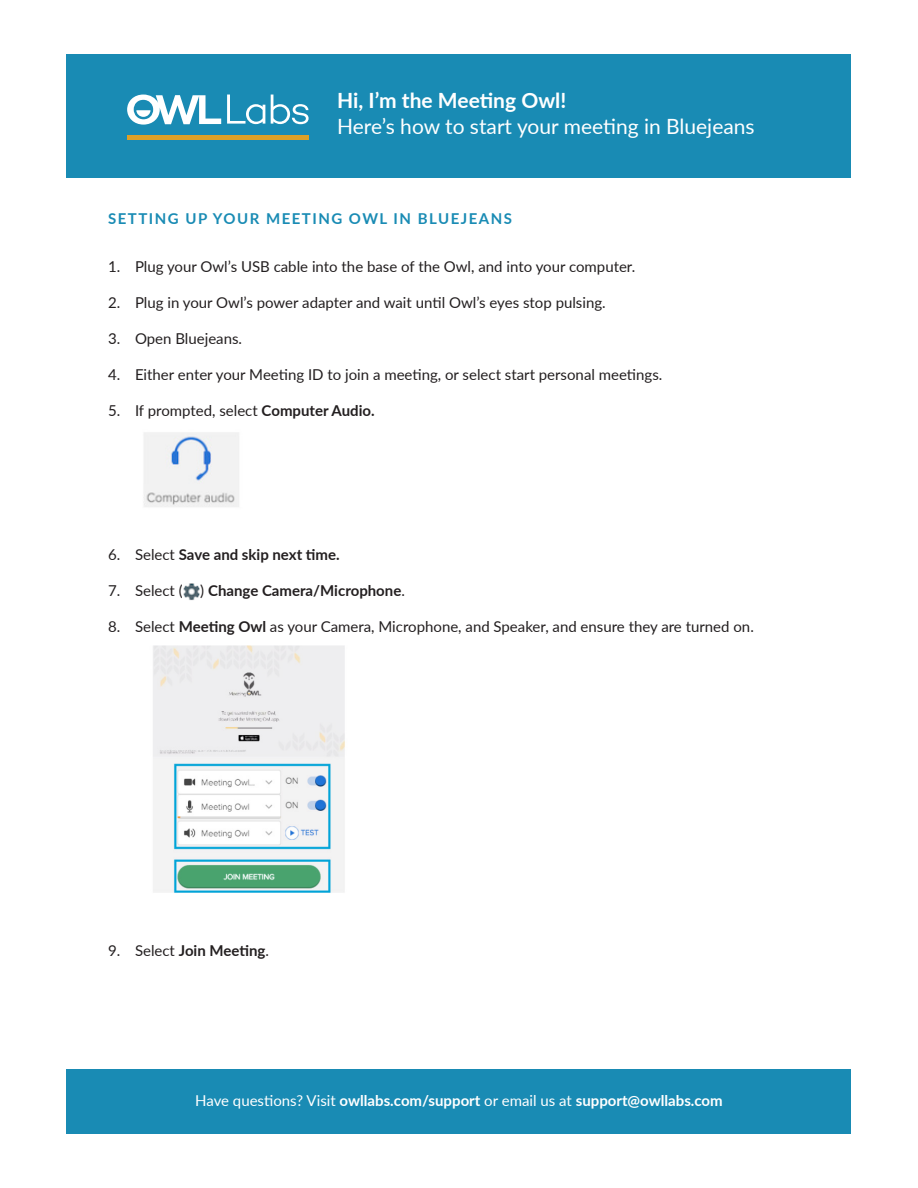
<style>
.page{position:relative;width:918px;height:1188px;background:#fff}
.page>*{position:absolute;margin:0;border:0;box-sizing:border-box;transform-origin:0 0}
.t1{font:21px "Lato";color:#fff}
.t2{font:700 21px "Lato";color:#fff}
.t3{font:15px "Lato";color:#231f20}
.t4{font:700 15px "Lato";color:#231f20}
.t5{font:700 15px "Lato";color:#fff}
.t6{font:700 15px "Lato";letter-spacing:.1em;color:#198bb4}
.s1{font-weight:700}
.s2{font-weight:400}
</style>
<div class="page">
<div style="left:67px;top:54px;width:784px;height:123px;background:#198bb4"></div>
<img style="left:183px;top:584px;width:17px;height:16px">
<svg style="left:127px;top:95px;width:94px;height:30px"></svg>
<svg style="left:227px;top:95px;width:38px;height:29px"></svg>
<svg style="left:271px;top:95px;width:38px;height:29px"></svg>
<div style="left:127px;top:135px;width:182px;height:5px;background:#dda027"></div>
<div style="left:67px;top:1069px;width:784px;height:65px;background:#198bb4"></div>
<img style="left:143px;top:432px;width:96px;height:75px">
<img style="left:153px;top:646px;width:192px;height:247px">
<h1 class="t2" style="left:337px;top:88px;width:231px">Hi, I’m the Meeting Owl!</h1>
<h1 class="t1" style="left:337px;top:113px;width:419px">Here’s how to start your meeting in Bluejeans</h1>
<p class="t6" style="left:108px;top:209px;width:406px">SETTING UP YOUR MEETING OWL IN BLUEJEANS</p>
<p class="t3" style="left:108px;top:257px;width:529px">1. Plug your Owl’s USB cable into the base of the Owl, and into your computer.</p>
<p class="t3" style="left:108px;top:293px;width:499px">2. Plug in your Owl’s power adapter and wait until Owl’s eyes stop pulsing.</p>
<p class="t3" style="left:108px;top:329px;width:136px">3. Open Bluejeans.</p>
<p class="t3" style="left:108px;top:365px;width:556px">4. Either enter your Meeting ID to join a meeting, or select start personal meetings.</p>
<p class="t3" style="left:108px;top:401px;width:268px">5. If prompted, select <span class="s1">Computer Audio.</span></p>
<p class="t4" style="left:108px;top:545px;width:233px"><span class="s2">6. Select</span> Save and skip next time.</p>
<p class="t4" style="left:108px;top:581px;width:298px"><span class="s2">7. Select ( )</span> Change Camera/Microphone<span class="s2">.</span></p>
<p class="t3" style="left:108px;top:617px;width:647px">8. Select <span class="s1">Meeting Owl</span> as your Camera, Microphone, and Speaker, and ensure they are turned on.</p>
<p class="t4" style="left:108px;top:941px;width:163px"><span class="s2">9. Select</span> Join Meeting<span class="s2">.</span></p>
<p class="t5" style="left:195px;top:1091px;width:529px"><span class="s2">Have questions? Visit</span> owllabs.com/support <span class="s2">or email us at</span> support@owllabs.com</p>
</div>
